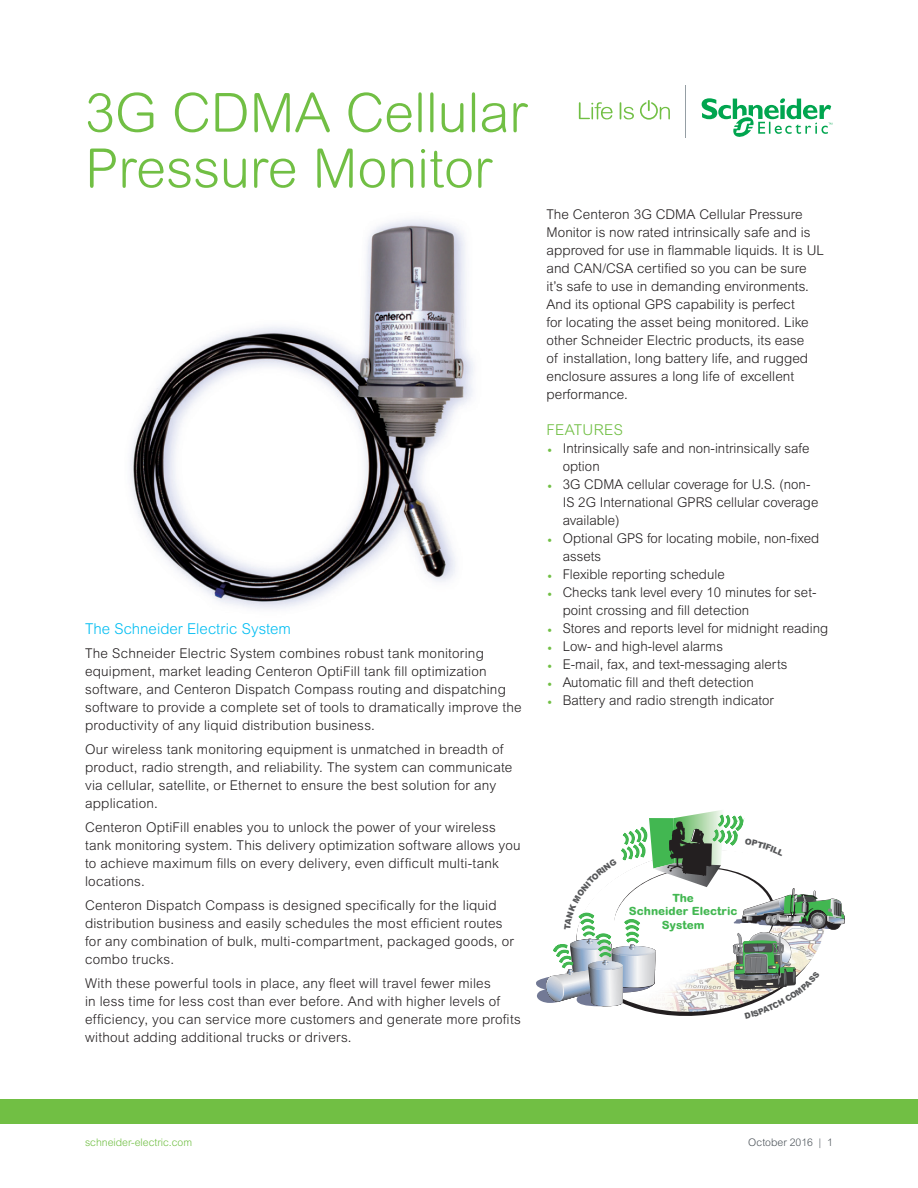
<style>
.page{position:relative;width:918px;height:1188px;background:#fff}
.page>*{position:absolute;margin:0;border:0;box-sizing:border-box;transform-origin:0 0}
.T2{font:300 54px/55.5px "Arial Rounded MT Std";color:#71bf44}
.t1{font:300 15px "Arial MT Std";color:#01bdf2}
.subhead_text{font:300 15px "Arial MT Std";letter-spacing:.025em;color:#71bf44}
.main_text{font:300 13.5px/18px "Arial MT Std";letter-spacing:.01em;color:#231f20}
.t2{font:800 11.4px/13.6px "Arial Rounded MT Pro";color:#42b751;text-align:center}
.t3{font:300 10.5px "Arial MT Std";color:#71bf44}
.Page_numbers{font:300 10.5px "Arial MT Std";color:#4d545a}
.s1{color:#71bf44}
</style>
<div class="page">
<img style="left:130px;top:219px;width:344px;height:390px">
<svg style="left:579px;top:102px;width:34px;height:17px"></svg>
<svg style="left:620px;top:102px;width:14px;height:17px"></svg>
<svg style="left:640px;top:100px;width:30px;height:20px"></svg>
<hr style="left:685px;top:85px;width:1px;height:52px;background:#959ea4">
<svg style="left:702px;top:98px;width:130px;height:39px"></svg>
<div style="left:0;top:1099px;width:918px;height:25px;background:#71bf44"></div>
<svg style="left:536px;top:810px;width:308px;height:206px"></svg>
<p class="T2" style="left:85px;top:85px;width:444px">3G CDMA Cellular<br>Pressure Monitor</p>
<p class="t1" style="left:85px;top:620px;width:207px">The Schneider Electric System</p>
<p class="main_text" style="left:85px;top:644px;width:438px">The Schneider Electric System combines robust tank monitoring equipment, market leading Centeron OptiFill tank fill optimization software, and Centeron Dispatch Compass routing and dispatching software to provide a complete set of tools to dramatically improve the productivity of any liquid distribution business.</p>
<p class="main_text" style="left:85px;top:740px;width:429px">Our wireless tank monitoring equipment is unmatched in breadth of product, radio strength, and reliability. The system can communicate via cellular, satellite, or Ethernet to ensure the best solution for any application.</p>
<p class="main_text" style="left:85px;top:818px;width:437px">Centeron OptiFill enables you to unlock the power of your wireless tank monitoring system. This delivery optimization software allows you to achieve maximum fills on every delivery, even difficult multi-tank locations.</p>
<p class="main_text" style="left:85px;top:896px;width:430px">Centeron Dispatch Compass is designed specifically for the liquid distribution business and easily schedules the most efficient routes for any combination of bulk, multi-compartment, packaged goods, or combo trucks.</p>
<p class="main_text" style="left:85px;top:974px;width:437px">With these powerful tools in place, any fleet will travel fewer miles<br>in less time for less cost than ever before. And with higher levels of efficiency, you can service more customers and generate more profits without adding additional trucks or drivers.</p>
<p class="main_text" style="left:547px;top:205px;width:279px">The Centeron 3G CDMA Cellular Pressure Monitor is now rated intrinsically safe and is approved for use in flammable liquids. It is UL and CAN/CSA certified so you can be sure it’s safe to use in demanding environments.<br>And its optional GPS capability is perfect<br>for locating the asset being monitored. Like other Schneider Electric products, its ease<br>of installation, long battery life, and rugged enclosure assures a long life of excellent performance.</p>
<p class="subhead_text" style="left:547px;top:421px;width:78px">FEATURES</p>
<p class="main_text" style="left:563px;top:439px;width:248px;text-indent:-16px"><span class="s1">•</span> Intrinsically safe and non-intrinsically safe option</p>
<p class="main_text" style="left:563px;top:475px;width:257px;text-indent:-16px"><span class="s1">•</span> 3G CDMA cellular coverage for U.S. (non-<br>IS 2G International GPRS cellular coverage available)</p>
<p class="main_text" style="left:563px;top:529px;width:258px;text-indent:-16px"><span class="s1">•</span> Optional GPS for locating mobile, non-fixed assets</p>
<p class="main_text" style="left:547px;top:565px;width:180px"><span class="s1">•</span> Flexible reporting schedule</p>
<p class="main_text" style="left:563px;top:583px;width:255px;text-indent:-16px"><span class="s1">•</span> Checks tank level every 10 minutes for set&shy;point crossing and fill detection</p>
<p class="main_text" style="left:547px;top:619px;width:283px"><span class="s1">•</span> Stores and reports level for midnight reading</p>
<p class="main_text" style="left:547px;top:637px;width:178px"><span class="s1">•</span> Low- and high-level alarms</p>
<p class="main_text" style="left:547px;top:655px;width:242px"><span class="s1">•</span> E-mail, fax, and text-messaging alerts</p>
<p class="main_text" style="left:547px;top:673px;width:209px"><span class="s1">•</span> Automatic fill and theft detection</p>
<p class="main_text" style="left:547px;top:691px;width:229px"><span class="s1">•</span> Battery and radio strength indicator</p>
<p class="t2" style="left:629px;top:891px;width:110px">The<br>Schneider Electric<br>System</p>
<p class="t3" style="left:85px;top:1137px;width:109px">schneider-electric.com</p>
<p class="Page_numbers" style="left:748px;top:1137px;width:86px">October 2016 | 1</p>
</div>
